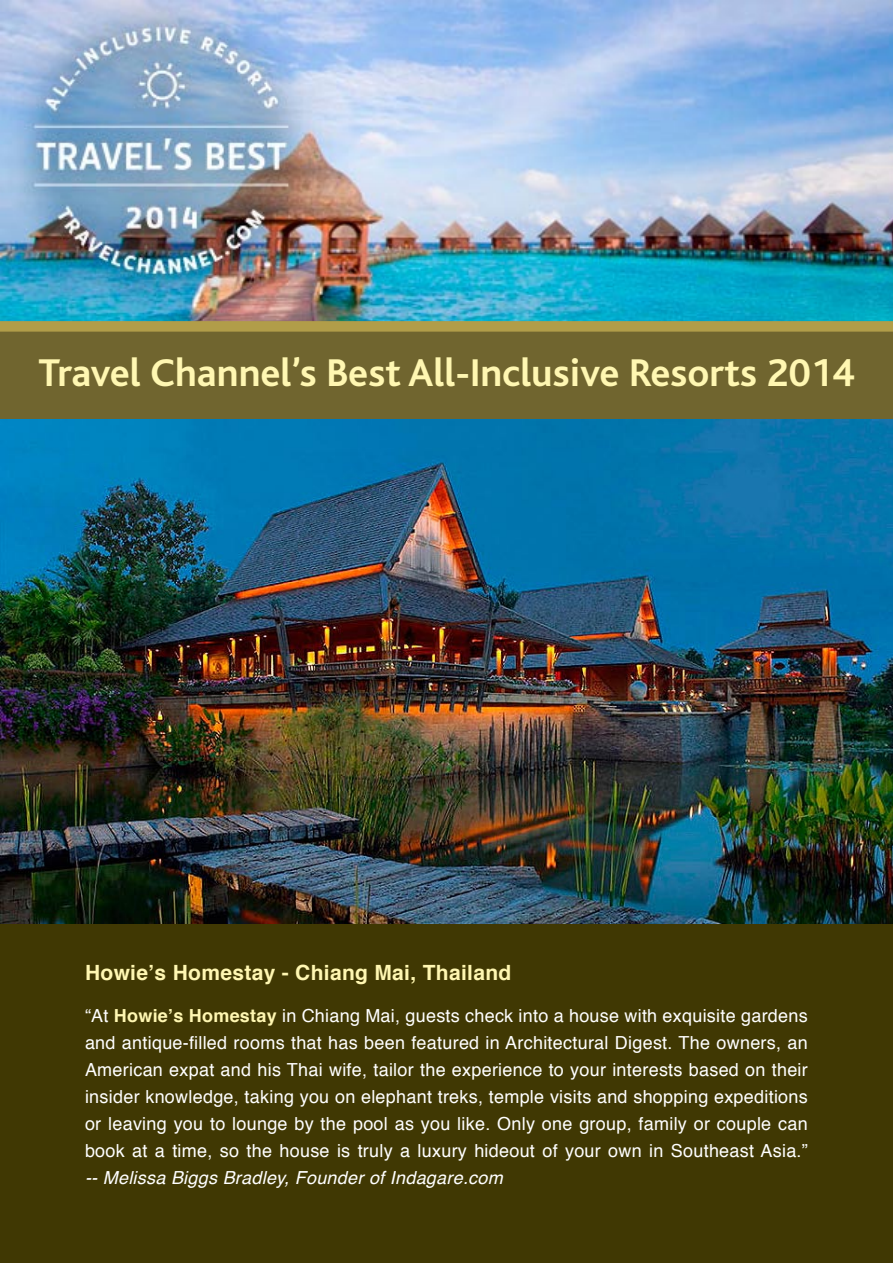
<style>
.page{position:relative;width:893px;height:1263px;background:#fff}
.page>*{position:absolute;margin:0;border:0;box-sizing:border-box;transform-origin:0 0}
.t1{font:700 40.5px "Bliss";color:#fff7b2}
.t2{font:700 21px "Helvetica";letter-spacing:.015em;color:#fff7b2}
.t3{font:18px/27px "Helvetica";letter-spacing:.015em;color:#fff;text-align:justify}
.t4{font:italic 18px "Helvetica";letter-spacing:.015em;color:#fff}
.s1{font-weight:700;color:#fff7b2}
</style>
<div class="page">
<img style="left:0;top:418px;width:893px;height:506px">
<img style="left:0;top:0;width:893px;height:321px">
<div style="left:0;top:326px;width:893px;height:92px;background:#70652f"></div>
<div style="left:0;top:924px;width:893px;height:339px;background:#403803"></div>
<div style="left:0;top:321px;width:893px;height:11px;background:#b19d49"></div>
<h1 class="t1" style="left:38px;top:351px;width:818px">Travel Channel’s Best All-Inclusive Resorts 2014</h1>
<p class="t2" style="left:85px;top:956px;width:428px">Howie’s Homestay - Chiang Mai, Thailand</p>
<p class="t3" style="left:85px;top:1003px;width:724px">“At <span class="s1">Howie’s Homestay</span> in Chiang Mai, guests check into a house with exquisite gardens and antique-filled rooms that has been featured in Architectural Digest. The owners, an American expat and his Thai wife, tailor the experience to your interests based on their insider knowledge, taking you on elephant treks, temple visits and shopping expeditions or leaving you to lounge by the pool as you like. Only one group, family or couple can book at a time, so the house is truly a luxury hideout of your own in Southeast Asia.”</p>
<p class="t4" style="left:85px;top:1163px;width:419px">-- Melissa Biggs Bradley, Founder of Indagare.com</p>
</div>
